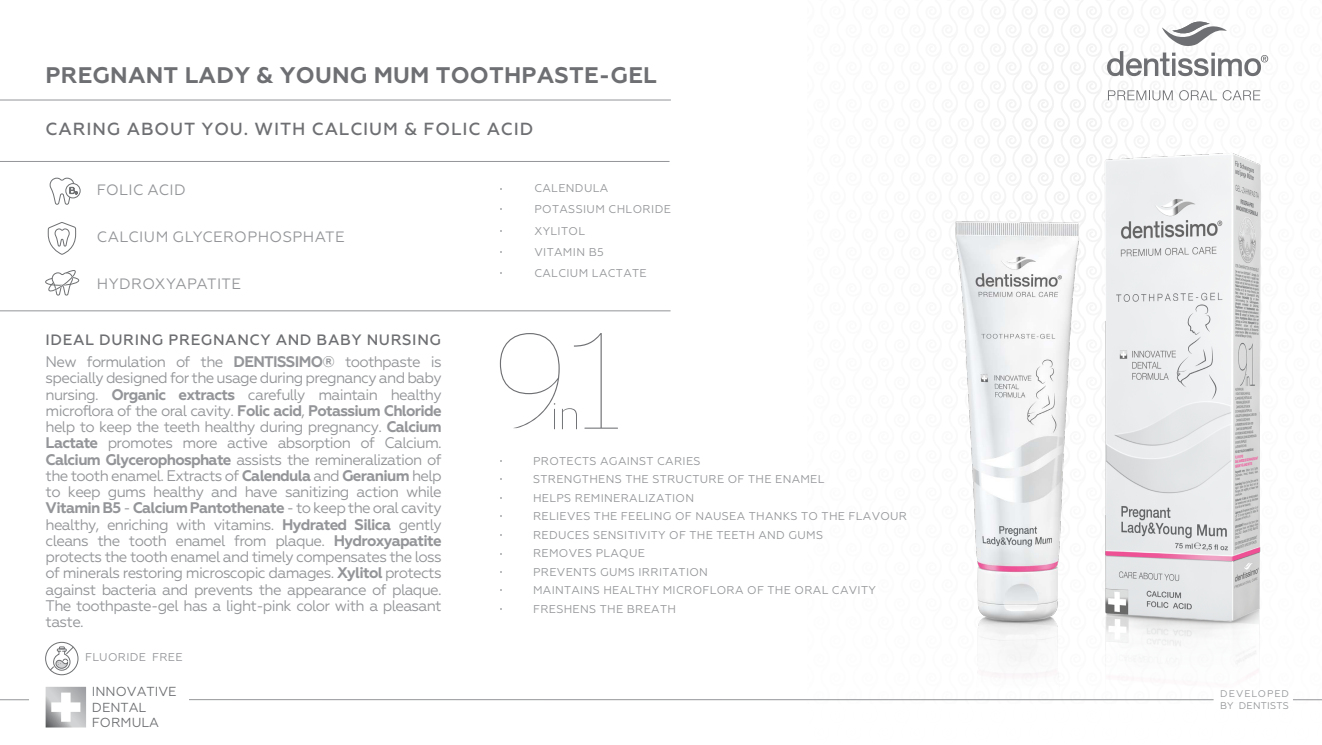
<style>
.page{position:relative;width:1322px;height:745px;background:#fff}
.page>*{position:absolute;margin:0;border:0;box-sizing:border-box;transform-origin:0 0}
.t1{font:700 22.5px "Geometria";letter-spacing:.01em;color:#6e6f72}
.t2{font:500 17.5px "Geometria";letter-spacing:.05em;color:#6e6f72}
.t3{font:15.38px/16.2px "Geometria";letter-spacing:-.045em;color:#939598;text-align:justify}
.t4{font:15px "Geometria";letter-spacing:.03em;color:#939598}
.t5{font:500 15px "Geometria";letter-spacing:.04em;color:#6e6f72}
.t6{font:13.12px/15.6px "Geometria";color:#6e6f72}
.t7{font:11.25px/18.5px "Geometria";letter-spacing:.025em;color:#939598}
.t8{font:9.62px/12.1px "Geometria";letter-spacing:.05em;color:#939598}
.s1{font-weight:700}
</style>
<div class="page">
<hr style="left:0;top:100px;width:671px;height:1px;background:#939598">
<svg style="left:46px;top:686px;width:40px;height:41px"></svg>
<svg style="left:0;top:699px;width:29px;height:1px"></svg>
<svg style="left:1293px;top:699px;width:29px;height:1px"></svg>
<hr style="left:189px;top:698px;width:1024px;height:1px;background:#939598">
<hr style="left:0;top:161px;width:669px;height:1px;background:#939598">
<hr style="left:0;top:310px;width:670px;height:1px;background:#939598">
<div style="left:45px;top:641px;width:33px;height:33px;border:1px solid #6d6f71;border-radius:50%"></div>
<svg style="left:49px;top:645px;width:25px;height:26px"></svg>
<svg style="left:500px;top:333px;width:118px;height:96px"></svg>
<img style="left:955px;top:187px;width:72px;height:490px">
<img style="left:1027px;top:145px;width:234px;height:554px">
<div style="left:65px;top:183px;width:15px;height:15px;border:1px solid #6d6f71;border-radius:50%"></div>
<svg style="left:49px;top:177px;width:29px;height:28px"></svg>
<svg style="left:45px;top:222px;width:34px;height:73px"></svg>
<svg style="left:1108px;top:90px;width:64px;height:10px"></svg>
<svg style="left:1179px;top:90px;width:81px;height:10px"></svg>
<svg style="left:1107px;top:21px;width:161px;height:55px"></svg>
<h1 class="t1" style="left:46px;top:62px;width:613px">PREGNANT LADY &amp; YOUNG MUM TOOTHPASTE-GEL</h1>
<p class="t2" style="left:46px;top:119px;width:489px">CARING ABOUT YOU. WITH CALCIUM &amp; FOLIC ACID</p>
<p class="t4" style="left:97px;top:181px;width:91px">FOLIC ACID</p>
<p class="t4" style="left:97px;top:228px;width:249px">CALCIUM GLYCEROPHOSPHATE</p>
<p class="t4" style="left:97px;top:274px;width:146px">HYDROXYAPATITE</p>
<p class="t5" style="left:46px;top:330px;width:397px">IDEAL DURING PREGNANCY AND BABY NURSING</p>
<p class="t3" style="left:46px;top:353px;width:398px">New formulation of the <span class="s1">DENTISSIMO®</span> toothpaste is specially designed for the usage during pregnancy and baby nursing. <span class="s1">Organic extracts</span> carefully maintain healthy microflora of the oral cavity. <span class="s1">Folic acid</span>, <span class="s1">Potassium Chloride </span>help to keep the teeth healthy during pregnancy. <span class="s1">Calcium Lactate</span> promotes more active absorption of Calcium.<br><span class="s1">Calcium Glycerophosphate</span> assists the remineralization of the tooth enamel. Extracts of <span class="s1">Calendula</span> and <span class="s1">Geranium</span> help to keep gums healthy and have sanitizing action while <span class="s1">Vitamin B5</span> - <span class="s1">Calcium Pantothenate</span> - to keep the oral cavity healthy, enriching with vitamins. <span class="s1">Hydrated Silica</span> gently cleans the tooth enamel from plaque. <span class="s1">Hydroxyapatite </span>protects the tooth enamel and timely compensates the loss of minerals restoring microscopic damages. <span class="s1">Xylitol</span> protects against bacteria and prevents the appearance of plaque.<br>The toothpaste-gel has a light-pink color with a pleasant taste.</p>
<p class="t7" style="left:85px;top:647px;width:99px">FLUORIDE FREE</p>
<p class="t7" style="left:534px;top:177px;width:138px;line-height:21.2px">CALENDULA<br>POTASSIUM CHLORIDE<br>XYLITOL<br>VITAMIN B5<br>CALCIUM LACTATE</p>
<p class="t7" style="left:533px;top:451px;width:376px">PROTECTS AGAINST CARIES<br>STRENGTHENS THE STRUCTURE OF THE ENAMEL<br>HELPS REMINERALIZATION<br>RELIEVES THE FEELING OF NAUSEA THANKS TO THE FLAVOUR<br>REDUCES SENSITIVITY OF THE TEETH AND GUMS<br>REMOVES PLAQUE<br>PREVENTS GUMS IRRITATION<br>MAINTAINS HEALTHY MICROFLORA OF THE ORAL CAVITY<br>FRESHENS THE BREATH</p>
<p class="t6" style="left:92px;top:683px;width:86px">INNOVATIVE<br>DENTAL<br>FORMULA</p>
<p class="t8" style="left:1220px;top:686px;width:70px">DEVELOPED<br>BY DENTISTS</p>
</div>
